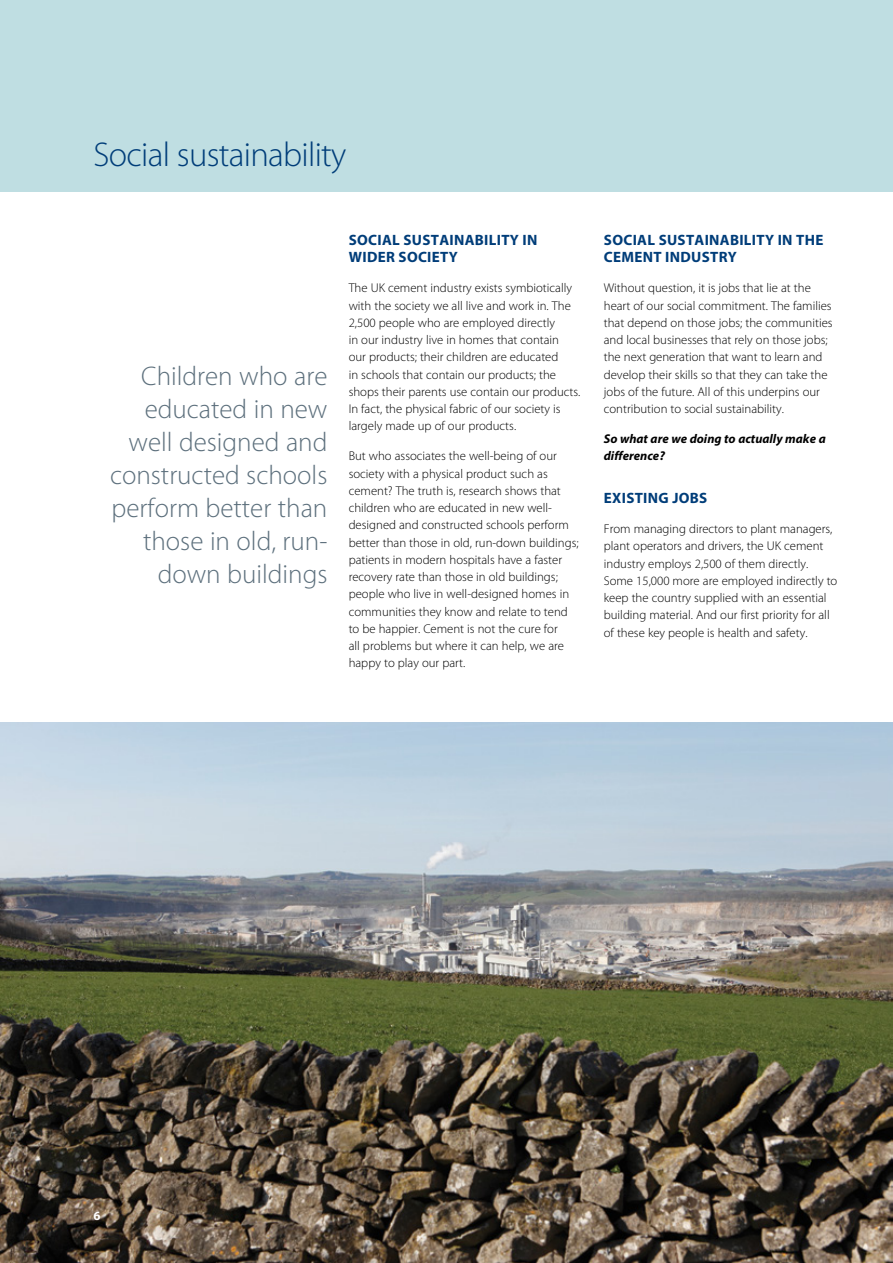
<style>
.page{position:relative;width:893px;height:1263px;background:#fff}
.page>*{position:absolute;margin:0;border:0;box-sizing:border-box;transform-origin:0 0}
.t1{font:300 34.5px "Myriad Pro";letter-spacing:-.02em;color:#003d79}
.t2{font:300 27px/33px "Myriad Pro";color:#5c6f7c;text-align:right}
.t3{font:700 15px/17.2px "Myriad Pro";letter-spacing:.02em;color:#003d79}
.t4{font:300 12.75px/17.2px "Myriad Pro";color:#000}
.t5{font:italic 700 12.75px/17.2px "Myriad Pro";color:#000}
.t6{font:700 12.75px "Myriad Pro";color:#fff}
</style>
<div class="page">
<div style="left:0;top:0;width:893px;height:191px;background:#bfdee2"></div>
<img style="left:0;top:723px;width:893px;height:540px">
<h1 class="t1" style="left:94px;top:136px;width:254px">Social sustainability</h1>
<h2 class="t2" style="left:110px;top:360px;width:219px">Children who are educated in new well designed and constructed schools perform better than those in old, run&shy;down buildings</h2>
<p class="t3" style="left:349px;top:231px;width:190px">SOCIAL SUSTAINABILITY IN<br>WIDER SOCIETY</p>
<p class="t4" style="left:349px;top:280px;width:233px">The UK cement industry exists symbiotically with the society we all live and work in. The 2,500 people who are employed directly<br>in our industry live in homes that contain<br>our products; their children are educated<br>in schools that contain our products; the shops their parents use contain our products.<br>In fact, the physical fabric of our society is largely made up of our products.</p>
<p class="t4" style="left:349px;top:448px;width:231px">But who associates the well-being of our society with a physical product such as cement? The truth is, research shows that children who are educated in new well&shy;designed and constructed schools perform better than those in old, run-down buildings; patients in modern hospitals have a faster recovery rate than those in old buildings; people who live in well-designed homes in communities they know and relate to tend to be happier. Cement is not the cure for<br>all problems but where it can help, we are happy to play our part.</p>
<p class="t3" style="left:604px;top:231px;width:221px">SOCIAL SUSTAINABILITY IN THE<br>CEMENT INDUSTRY</p>
<p class="t4" style="left:604px;top:280px;width:230px">Without question, it is jobs that lie at the heart of our social commitment. The families that depend on those jobs; the communities and local businesses that rely on those jobs; the next generation that want to learn and develop their skills so that they can take the jobs of the future. All of this underpins our contribution to social sustainability.</p>
<p class="t5" style="left:604px;top:430px;width:223px">So what are we doing to actually make a difference?</p>
<p class="t3" style="left:604px;top:489px;width:105px">EXISTING JOBS</p>
<p class="t4" style="left:604px;top:520px;width:235px">From managing directors to plant managers, plant operators and drivers, the UK cement industry employs 2,500 of them directly.<br>Some 15,000 more are employed indirectly to keep the country supplied with an essential building material. And our first priority for all of these key people is health and safety.</p>
<p class="t6" style="left:94px;top:1208px;width:9px">6</p>
</div>
